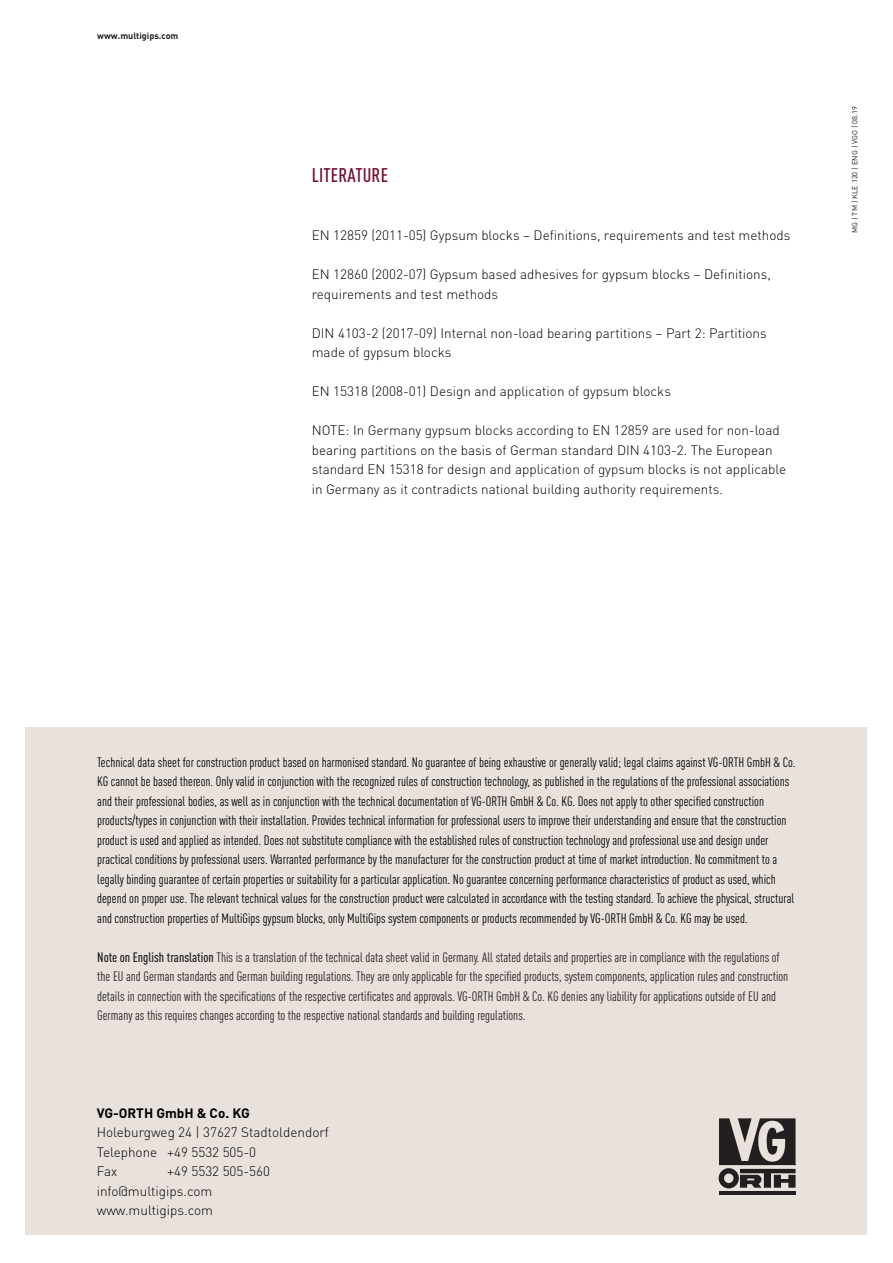
<style>
.page{position:relative;width:893px;height:1263px;background:#fff}
.page>*{position:absolute;margin:0;border:0;box-sizing:border-box;transform-origin:0 0}
.t1{font:500 condensed 19.5px "DIN Pro";letter-spacing:.01em;color:#720c2e}
.t2{font:condensed 13.5px/19.5px "DIN Pro";color:#000}
.t3{font:300 13.5px/19.5px "DIN Pro";color:#000}
.t4{font:condensed 13.5px/19.5px "DIN Pro";color:#231f20}
.t5{font:700 13.5px "DIN Pro";color:#000}
.t6{font:700 9px "DIN Pro";color:#231f20}
.t7{font:7.5px "DIN Pro";letter-spacing:.01em;color:#231f20}
.s1{font-weight:500}
</style>
<div class="page">
<div style="left:26px;top:728px;width:841px;height:507px;background:#e9e1dc"></div>
<hr style="left:719px;top:1191px;width:76px;height:4px;background:#231f20">
<svg style="left:719px;top:1118px;width:76px;height:70px"></svg>
<hr style="left:719px;top:1164px;width:76px;height:1px;background:#231f20">
<p class="t6" style="left:97px;top:29px;width:83px">www.multigips.com</p>
<h1 class="t1" style="left:312px;top:161px;width:78px">LITERATURE</h1>
<p class="t3" style="left:312px;top:225px;width:480px">EN 12859 (2011-05) Gypsum blocks – Definitions, requirements and test methods</p>
<p class="t3" style="left:312px;top:264px;width:461px">EN 12860 (2002-07) Gypsum based adhesives for gypsum blocks – Definitions, requirements and test methods</p>
<p class="t3" style="left:312px;top:322px;width:456px">DIN 4103-2 (2017-09) Internal non-load bearing partitions – Part 2: Partitions made of gypsum blocks</p>
<p class="t3" style="left:312px;top:381px;width:361px">EN 15318 (2008-01) Design and application of gypsum blocks</p>
<p class="t3" style="left:312px;top:420px;width:476px">NOTE: In Germany gypsum blocks according to EN 12859 are used for non-load bearing partitions on the basis of German standard DIN 4103-2. The European standard EN 15318 for design and application of gypsum blocks is not applicable in Germany as it contradicts national building authority requirements.</p>
<p class="t7" style="left:849px;top:233px;width:128px;rotate:-90deg">MG | TM | KLE 120 | ENG | VGO | 08.19</p>
<p class="t2" style="left:97px;top:751px;width:700px">Technical data sheet for construction product based on harmonised standard. No guarantee of being exhaustive or generally valid; legal claims against VG-ORTH GmbH &amp; Co.<br>KG cannot be based thereon. Only valid in conjunction with the recognized rules of construction technology, as published in the regulations of the professional associations and their professional bodies, as well as in conjunction with the technical documentation of VG-ORTH GmbH &amp; Co. KG. Does not apply to other specified construction products/types in conjunction with their installation. Provides technical information for professional users to improve their understanding and ensure that the construction product is used and applied as intended. Does not substitute compliance with the established rules of construction technology and professional use and design under practical conditions by professional users. Warranted performance by the manufacturer for the construction product at time of market introduction. No commitment to a legally binding guarantee of certain properties or suitability for a particular application. No guarantee concerning performance characteristics of product as used, which depend on proper use. The relevant technical values for the construction product were calculated in accordance with the testing standard. To achieve the physical, structural and construction properties of MultiGips gypsum blocks, only MultiGips system components or products recommended by VG-ORTH GmbH &amp; Co. KG may be used.</p>
<p class="t4" style="left:97px;top:946px;width:692px"><span class="s1">Note on English translation</span> This is a translation of the technical data sheet valid in Germany. All stated details and properties are in compliance with the regulations of the EU and German standards and German building regulations. They are only applicable for the specified products, system components, application rules and construction details in connection with the specifications of the respective certificates and approvals. VG-ORTH GmbH &amp; Co. KG denies any liability for applications outside of EU and Germany as this requires changes according to the respective national standards and building regulations.</p>
<p class="t5" style="left:97px;top:1103px;width:155px">VG-ORTH GmbH &amp; Co. KG</p>
<p class="t3" style="left:97px;top:1122px;width:234px">Holeburgweg 24 | 37627 Stadtoldendorf<br>Telephone +49 5532 505-0<br>Fax</p>
<p class="t3" style="left:97px;top:1161px;width:175px;text-indent:70px">+49 5532 505-560 info@multigips.com www.multigips.com</p>
</div>
